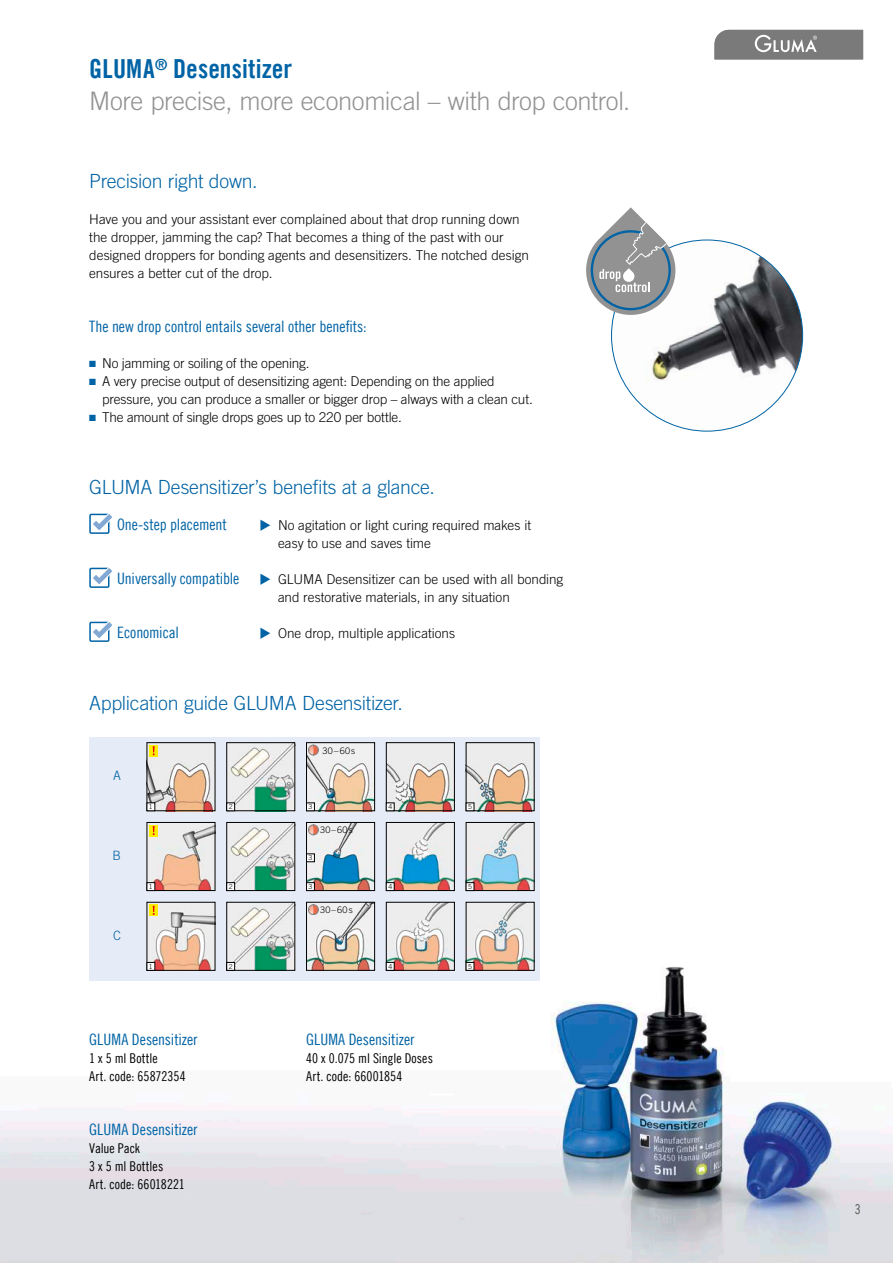
<style>
.page{position:relative;width:893px;height:1263px;background:#fff}
.page>*{position:absolute;margin:0;border:0;box-sizing:border-box;transform-origin:0 0}
.t1{font:26.25px "Trade Gothic LT Com Bd Cn 20";letter-spacing:.005em;color:#0063a5}
.t2{font:300 25.5px "Trade Gothic LT Com";letter-spacing:-.015em;color:#929292}
.t3{font:300 19.5px "Trade Gothic LT Com";letter-spacing:-.015em;color:#0063a5}
.t4{font:15.75px "Trade Gothic LT Com Cn 18";letter-spacing:-.005em;color:#0063a5}
.t5{font:300 13.5px/18px "Trade Gothic LT Com";letter-spacing:-.005em;color:#000}
.t6{font:13.5px/18px "Trade Gothic LT Com Cn 18";letter-spacing:.005em;color:#000}
.t7{font:13.5px "Trade Gothic LT Com Cn 18";color:#565655}
.t8{font:300 12.9px "Trade Gothic LT Com";color:#0063a5}
.t9{font:300 9px "Trade Gothic LT Com";letter-spacing:.045em;color:#000}
.t10{font:300 6.9px "Trade Gothic LT Com";color:#000}
.s1{color:#0063a5}
</style>
<div class="page">
<img style="left:0;top:966px;width:893px;height:297px">
<div style="left:89px;top:737px;width:451px;height:243px;background:#e6ecf7"></div>
<img style="left:468px;top:744px;width:64px;height:65px">
<div style="left:466px;top:742px;width:68px;height:69px;border:1px solid #000"></div>
<div style="left:466px;top:803px;width:8px;height:8px;background:#fff"></div>
<img style="left:388px;top:744px;width:65px;height:65px">
<div style="left:386px;top:742px;width:69px;height:69px;border:1px solid #000"></div>
<div style="left:386px;top:803px;width:8px;height:8px;background:#fff"></div>
<div style="left:386px;top:803px;width:8px;height:8px;border:1px solid #000"></div>
<img style="left:228px;top:744px;width:65px;height:65px">
<div style="left:226px;top:742px;width:69px;height:69px;border:1px solid #000"></div>
<div style="left:227px;top:803px;width:8px;height:8px;background:#fff"></div>
<div style="left:226px;top:803px;width:9px;height:8px;border:1px solid #000"></div>
<img style="left:149px;top:744px;width:64px;height:65px">
<div style="left:147px;top:742px;width:68px;height:69px;border:1px solid #000"></div>
<div style="left:149px;top:745px;width:9px;height:11px;background:#ffed00"></div>
<svg style="left:153px;top:746px;width:2px;height:9px"></svg>
<div style="left:147px;top:803px;width:8px;height:8px;background:#fff"></div>
<img style="left:468px;top:904px;width:64px;height:64px">
<div style="left:466px;top:962px;width:8px;height:8px;background:#fff"></div>
<div style="left:466px;top:962px;width:8px;height:8px;border:1px solid #000"></div>
<img style="left:388px;top:904px;width:65px;height:64px">
<div style="left:386px;top:902px;width:69px;height:68px;border:1px solid #000"></div>
<div style="left:386px;top:962px;width:8px;height:8px;background:#fff"></div>
<div style="left:386px;top:962px;width:8px;height:8px;border:1px solid #000"></div>
<img style="left:228px;top:904px;width:65px;height:64px">
<div style="left:226px;top:902px;width:69px;height:68px;border:1px solid #000"></div>
<div style="left:227px;top:962px;width:8px;height:8px;background:#fff"></div>
<div style="left:226px;top:962px;width:9px;height:8px;border:1px solid #000"></div>
<img style="left:149px;top:904px;width:64px;height:64px">
<div style="left:149px;top:905px;width:9px;height:11px;background:#ffed00"></div>
<svg style="left:153px;top:906px;width:2px;height:9px"></svg>
<div style="left:147px;top:962px;width:8px;height:8px;background:#fff"></div>
<div style="left:147px;top:962px;width:8px;height:8px;border:1px solid #000"></div>
<img style="left:468px;top:824px;width:64px;height:65px">
<div style="left:466px;top:822px;width:68px;height:69px;border:1px solid #000"></div>
<div style="left:466px;top:883px;width:8px;height:7px;background:#fff"></div>
<div style="left:466px;top:882px;width:8px;height:9px;border:1px solid #000"></div>
<img style="left:388px;top:824px;width:65px;height:65px">
<div style="left:386px;top:822px;width:69px;height:69px;border:1px solid #000"></div>
<div style="left:386px;top:883px;width:8px;height:7px;background:#fff"></div>
<div style="left:386px;top:882px;width:8px;height:9px;border:1px solid #000"></div>
<img style="left:228px;top:824px;width:65px;height:65px">
<div style="left:226px;top:822px;width:69px;height:69px;border:1px solid #000"></div>
<div style="left:227px;top:883px;width:8px;height:7px;background:#fff"></div>
<div style="left:226px;top:882px;width:9px;height:9px;border:1px solid #000"></div>
<img style="left:149px;top:824px;width:64px;height:65px">
<div style="left:147px;top:822px;width:68px;height:69px;border:1px solid #000"></div>
<div style="left:149px;top:825px;width:9px;height:11px;background:#ffed00"></div>
<svg style="left:153px;top:826px;width:2px;height:9px"></svg>
<div style="left:147px;top:883px;width:8px;height:7px;background:#fff"></div>
<div style="left:147px;top:882px;width:8px;height:9px;border:1px solid #000"></div>
<img style="left:308px;top:824px;width:65px;height:65px">
<div style="left:306px;top:822px;width:69px;height:69px;border:1px solid #000"></div>
<div style="left:306px;top:883px;width:8px;height:7px;background:#fff"></div>
<div style="left:306px;top:882px;width:9px;height:9px;border:1px solid #000"></div>
<img style="left:308px;top:744px;width:65px;height:65px">
<div style="left:306px;top:742px;width:69px;height:69px;border:1px solid #000"></div>
<div style="left:306px;top:803px;width:8px;height:8px;background:#fff"></div>
<div style="left:306px;top:803px;width:9px;height:8px;border:1px solid #000"></div>
<img style="left:308px;top:904px;width:65px;height:64px">
<div style="left:306px;top:902px;width:69px;height:68px;border:1px solid #000"></div>
<div style="left:306px;top:854px;width:8px;height:8px;background:#fff"></div>
<div style="left:306px;top:854px;width:9px;height:8px;border:1px solid #000"></div>
<svg style="left:308px;top:745px;width:11px;height:11px"></svg>
<svg style="left:308px;top:824px;width:11px;height:12px"></svg>
<svg style="left:308px;top:904px;width:11px;height:11px"></svg>
<div style="left:89px;top:514px;width:20px;height:20px;border:2px solid #0063a5"></div>
<svg style="left:91px;top:513px;width:21px;height:19px"></svg>
<div style="left:89px;top:568px;width:20px;height:20px;border:2px solid #0063a5"></div>
<svg style="left:91px;top:567px;width:21px;height:19px"></svg>
<div style="left:89px;top:622px;width:20px;height:20px;border:2px solid #0063a5"></div>
<svg style="left:91px;top:621px;width:21px;height:19px"></svg>
<img style="left:611px;top:240px;width:192px;height:191px;border-radius:96px">
<svg style="left:586px;top:207px;width:89px;height:108px"></svg>
<svg style="left:714px;top:30px;width:149px;height:30px;background:#868686"></svg>
<h1 class="t1" style="left:89px;top:53px;width:204px">GLUMA<sup>®</sup> Desensitizer</h1>
<h2 class="t2" style="left:89px;top:86px;width:543px">More precise, more economical – with drop control.</h2>
<h3 class="t3" style="left:89px;top:170px;width:170px">Precision right down.</h3>
<p class="t5" style="left:89px;top:210px;width:441px">Have you and your assistant ever complained about that drop running down the dropper, jamming the cap? That becomes a thing of the past with our designed droppers for bonding agents and desensitizers. The notched design ensures a better cut of the drop.</p>
<p class="t4" style="left:89px;top:317px;width:279px">The new drop control entails several other benefits:</p>
<p class="t5" style="left:89px;top:354px;width:222px"><span class="s1">■</span> No jamming or soiling of the opening.</p>
<p class="t5" style="left:102px;top:372px;width:432px;text-indent:-13px"><span class="s1">■</span> A very precise output of desensitizing agent: Depending on the applied pressure, you can produce a smaller or bigger drop – always with a clean cut.</p>
<p class="t5" style="left:89px;top:408px;width:314px"><span class="s1">■</span> The amount of single drops goes up to 220 per bottle.</p>
<h3 class="t3" style="left:89px;top:476px;width:347px">GLUMA Desensitizer’s benefits at a glance.</h3>
<p class="t4" style="left:117px;top:515px;width:111px">One-step placement</p>
<p class="t5" style="left:278px;top:516px;width:255px;text-indent:-19px"><span class="s1">◆</span> No agitation or light curing required makes it easy to use and saves time</p>
<p class="t4" style="left:117px;top:569px;width:124px">Universally compatible</p>
<p class="t5" style="left:278px;top:570px;width:287px;text-indent:-19px"><span class="s1">◆</span> GLUMA Desensitizer can be used with all bonding and restorative materials, in any situation</p>
<p class="t4" style="left:117px;top:623px;width:63px">Economical</p>
<p class="t5" style="left:259px;top:624px;width:197px"><span class="s1">◆</span> One drop, multiple applications</p>
<h3 class="t3" style="left:89px;top:692px;width:315px">Application guide GLUMA Desensitizer.</h3>
<p class="t8" style="left:113px;top:768px;width:9px">A</p>
<p class="t8" style="left:113px;top:848px;width:10px">B</p>
<p class="t8" style="left:113px;top:928px;width:9px">C</p>
<p class="t9" style="left:323px;top:745px;width:34px">30–60s</p>
<p class="t10" style="left:149px;top:803px;width:5px">1</p>
<p class="t10" style="left:229px;top:803px;width:5px">2</p>
<p class="t10" style="left:388px;top:803px;width:5px">4</p>
<p class="t10" style="left:468px;top:803px;width:5px">5</p>
<p class="t10" style="left:309px;top:803px;width:5px">3</p>
<p class="t9" style="left:320px;top:825px;width:34px">30–60s</p>
<p class="t10" style="left:309px;top:854px;width:5px">3</p>
<p class="t10" style="left:149px;top:882px;width:5px">1</p>
<p class="t10" style="left:229px;top:882px;width:5px">2</p>
<p class="t10" style="left:309px;top:882px;width:5px">3</p>
<p class="t10" style="left:388px;top:882px;width:5px">4</p>
<p class="t10" style="left:468px;top:882px;width:5px">5</p>
<p class="t9" style="left:320px;top:905px;width:34px">30–60s</p>
<p class="t10" style="left:149px;top:962px;width:5px">1</p>
<p class="t10" style="left:229px;top:962px;width:5px">2</p>
<p class="t10" style="left:388px;top:962px;width:5px">4</p>
<p class="t10" style="left:468px;top:962px;width:5px">5</p>
<p class="t4" style="left:89px;top:1030px;width:110px">GLUMA Desensitizer</p>
<p class="t6" style="left:89px;top:1049px;width:98px">1 x 5 ml Bottle<br>Art. code: 65872354</p>
<p class="t4" style="left:89px;top:1120px;width:110px">GLUMA Desensitizer</p>
<p class="t6" style="left:89px;top:1139px;width:97px">Value Pack<br>3 x 5 ml Bottles<br>Art. code: 66018221</p>
<p class="t4" style="left:306px;top:1030px;width:110px">GLUMA Desensitizer</p>
<p class="t6" style="left:306px;top:1049px;width:128px">40 x 0.075 ml Single Doses<br>Art. code: 66001854</p>
<p class="t7" style="left:855px;top:1201px;width:7px">3</p>
</div>
